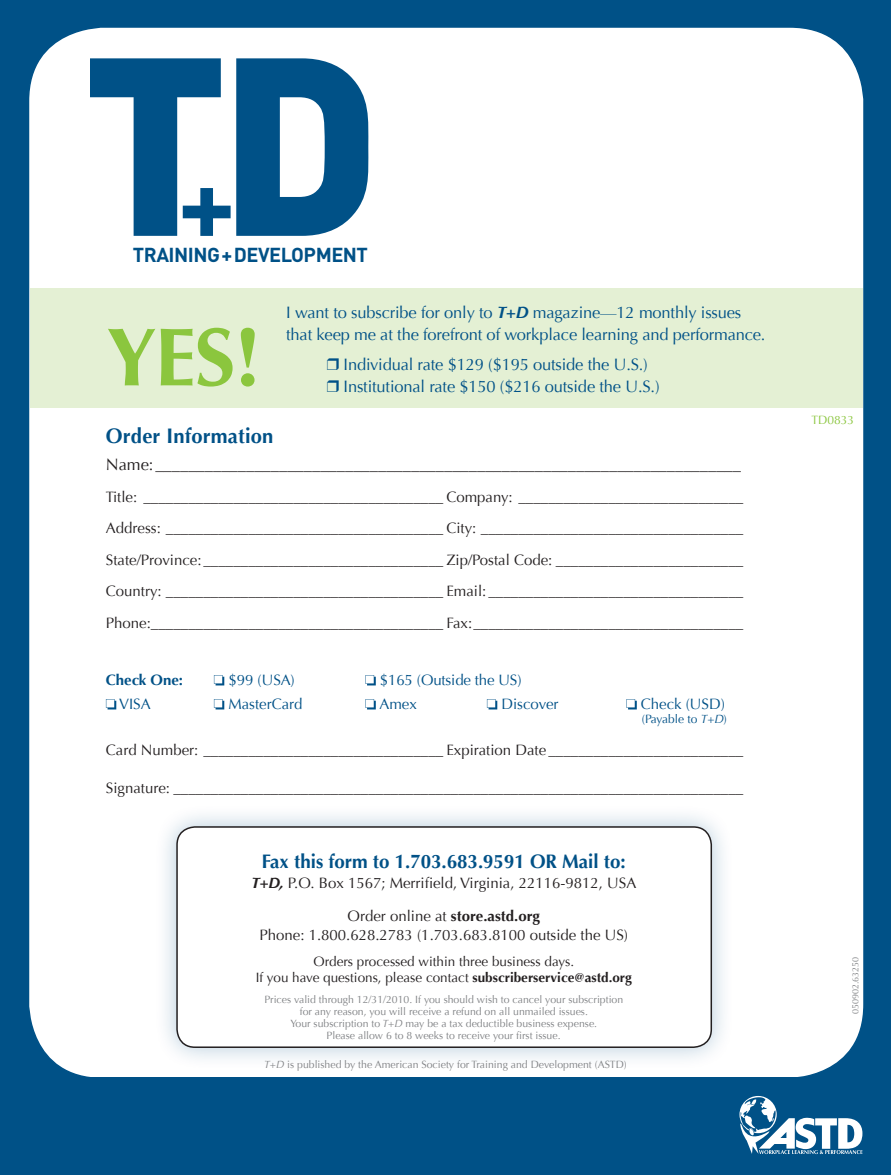
<style>
.page{position:relative;width:891px;height:1175px;background:#fff}
.page>*{position:absolute;margin:0;border:0;box-sizing:border-box;transform-origin:0 0}
.t1{font:700 82.5px "Optima";color:#8bc63e}
.form_text{font:700 21px "Optima";letter-spacing:.01em;color:#005187;scale:.96 1}
.t2{font:700 19.95px "DINOT";letter-spacing:-.025em;color:#005187}
.form_text-2{font:700 19.5px "Optima";color:#005187;scale:.96 1}
.t3{font:16.5px/22.5px "Optima";letter-spacing:-.01em;color:#005187}
.t4{font:16.5px "Optima";color:#231f20}
.form_text-3{font:15px/31.5px "Optima";color:#231f20;text-align:justify}
.t5{font:15px "Optima";color:#005187}
.form_text-4{font:700 15px "Optima";color:#231f20}
.t6{font:700 15px "Optima";color:#005187}
.form_text-5{font:13.5px/16.5px "Optima";color:#231f20;text-align:center}
.t7{font:12px "Optima";color:#005187}
.t8{font:12px "Optima";color:#8bc63e}
.form_text-6{font:10.5px/12px "Optima";color:#808285;text-align:center}
.t9{font:9px "Optima";color:#808285}
.s1{font-weight:700;font-style:italic}
.s2{font-style:italic}
.s3{font-weight:400}
.s4{font-weight:700}
</style>
<div class="page">
<div style="left:0;top:0;width:891px;height:1174px;background:#005187"></div>
<div style="left:28px;top:27px;width:836px;height:1051px;background:#fff;border-radius:74px"></div>
<div style="left:30px;top:289px;width:832px;height:119px;background:#e4f0d4"></div>
<svg style="left:214px;top:675px;width:10px;height:10px"></svg>
<svg style="left:365px;top:675px;width:11px;height:10px"></svg>
<svg style="left:106px;top:699px;width:10px;height:10px"></svg>
<svg style="left:214px;top:699px;width:10px;height:10px"></svg>
<svg style="left:365px;top:699px;width:11px;height:10px"></svg>
<svg style="left:487px;top:699px;width:10px;height:10px"></svg>
<svg style="left:626px;top:699px;width:11px;height:10px"></svg>
<div style="left:153px;top:802px;width:581px;height:267px;background:#005187;opacity:.3"></div>
<div style="left:177px;top:827px;width:534px;height:220px;background:#fff;border-radius:18px"></div>
<div style="left:176px;top:826px;width:536px;height:222px;border:2px solid #231f20;border-radius:18px"></div>
<svg style="left:90px;top:58px;width:279px;height:178px"></svg>
<div style="left:0;top:1077px;width:891px;height:97px;background:#005187"></div>
<svg style="left:740px;top:1095px;width:123px;height:59px"></svg>
<p class="t2" style="left:133px;top:241px;width:237px">TRAINING+ DEVELOPMENT</p>
<p class="t1" style="left:106px;top:309px;width:157px">YES!</p>
<p class="t3" style="left:286px;top:301px;width:481px">I want to subscribe for only to <span class="s1">T+D</span> magazine—12 monthly issues that keep me at the forefront of workplace learning and performance.</p>
<p class="t3" style="left:344px;top:353px;width:306px">Individual rate $129 ($195 outside the U.S.)</p>
<p class="t3" style="left:344px;top:375px;width:317px">Institutional rate $150 ($216 outside the U.S.)</p>
<p class="form_text" style="left:106px;top:424px;width:176px">Order Information</p>
<p class="t4" style="left:106px;top:455px;width:637px">Name:_______________________________________________________________________</p>
<p class="form_text-3" style="left:106px;top:481px;width:639px">Title: ________________________________________ Company: ______________________________ Address: _____________________________________ City: ___________________________________ State/Province:________________________________ Zip/Postal Code: _________________________ Country: _____________________________________ Email: __________________________________ Phone:_______________________________________ Fax:____________________________________</p>
<p class="t6" style="left:106px;top:671px;width:79px">Check One:</p>
<p class="t5" style="left:228px;top:671px;width:68px">$99 (USA)</p>
<p class="t5" style="left:380px;top:671px;width:143px">$165 (Outside the US)</p>
<p class="t5" style="left:119px;top:695px;width:33px">VISA</p>
<p class="t5" style="left:228px;top:695px;width:76px">MasterCard</p>
<p class="t5" style="left:379px;top:695px;width:39px">Amex</p>
<p class="t5" style="left:501px;top:695px;width:59px">Discover</p>
<p class="t5" style="left:641px;top:695px;width:85px">Check (USD)</p>
<p class="form_text-3" style="left:106px;top:734px;width:639px">Card Number: ________________________________ Expiration Date __________________________</p>
<p class="form_text-3" style="left:106px;top:772px;width:639px">Signature: ____________________________________________________________________________</p>
<p class="t7" style="left:642px;top:711px;width:87px">(Payable to <span class="s2">T+D</span>)</p>
<p class="form_text-2" style="left:262px;top:850px;width:380px">Fax this form to 1.703.683.9591 OR Mail to:</p>
<p class="form_text-3" style="left:251px;top:867px;width:387px"><span class="s1">T+D,</span> P.O. Box 1567; Merrifield, Virginia, 22116-9812, USA</p>
<p class="form_text-4" style="left:348px;top:907px;width:194px"><span class="s3">Order online at</span> store.astd.org</p>
<p class="form_text-3" style="left:260px;top:919px;width:370px">Phone: 1.800.628.2783 (1.703.683.8100 outside the US)</p>
<p class="form_text-5" style="left:256px;top:953px;width:378px">Orders processed within three business days.<br>If you have questions, please contact <span class="s4">subscriberservice@astd.org</span></p>
<p class="form_text-6" style="left:264px;top:993px;width:360px">Prices valid through 12/31/2010. If you should wish to cancel your subscription for any reason, you will receive a refund on all unmailed issues.<br>Your subscription to <span class="s2">T+D</span> may be a tax deductible business expense.<br>Please allow 6 to 8 weeks to receive your first issue.</p>
<p class="form_text-6" style="left:264px;top:1058px;width:364px"><span class="s2">T+D</span> is published by the American Society for Training and Development (ASTD)</p>
<p class="t8" style="left:812px;top:413px;width:44px">TD0833</p>
<p class="t9" style="left:850px;top:1014px;width:59px;rotate:-90deg">050902.63250</p>
</div>
